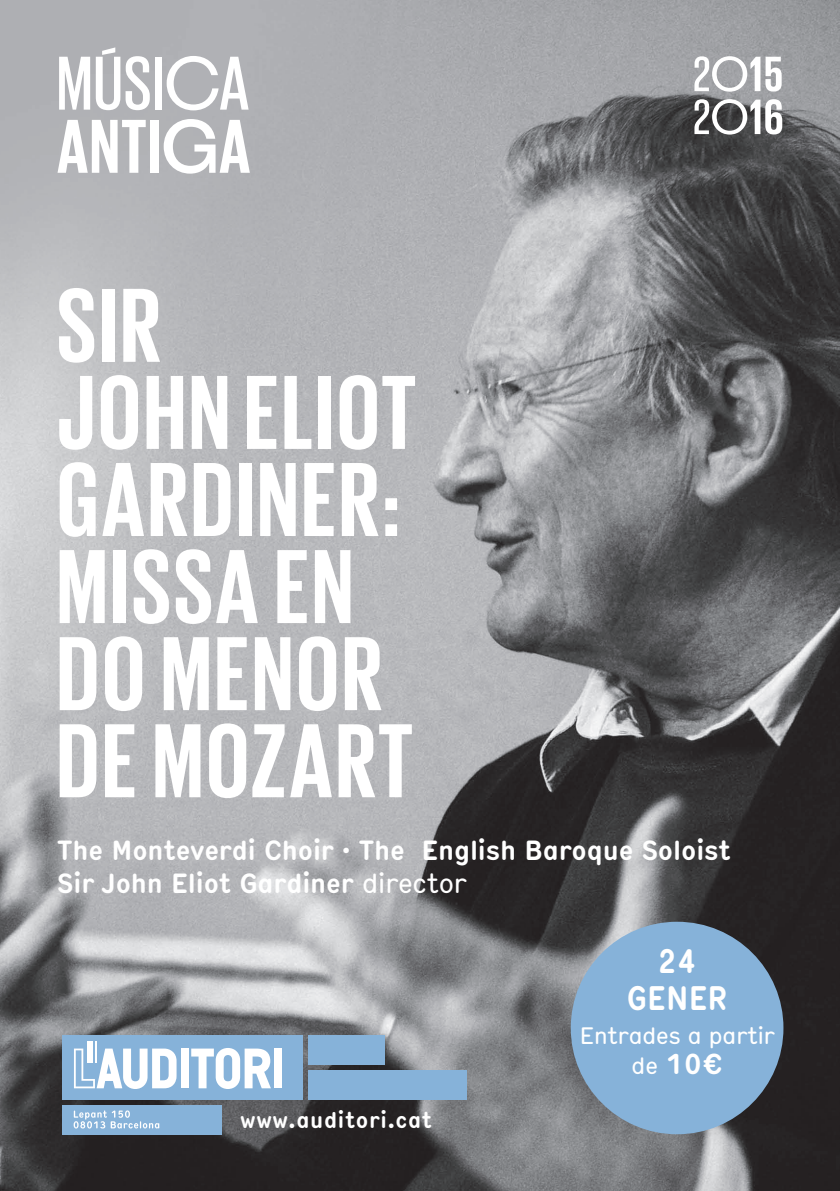
<style>
.page{position:relative;width:840px;height:1191px;background:#fff}
.page>*{position:absolute;margin:0;border:0;box-sizing:border-box;transform-origin:0 0}
.t1{font:700 107.6px/87px "Giorgio Sans";letter-spacing:.03em;color:#fff}
.t2{font:500 78px "Giorgio Sans";letter-spacing:.02em;color:#fff}
.t3{font:700 78px "Giorgio Sans";letter-spacing:.02em;color:#fff}
.t4{font:500 50.8px/42.8px "Giorgio Sans";color:#fff}
.t5{font:700 condensed 33px "Hermes";color:#fff;scale:.9 1}
.t6{font:700 condensed 27.8px "Hermes";color:#fff}
.t7{font:700 condensed 26.8px/33.2px "Hermes";letter-spacing:-.03em;color:#fff}
.t8{font:condensed 23px "Hermes";letter-spacing:-.03em;color:#fff}
.t9{font:700 condensed 22.2px "Hermes";color:#fff}
.s1{font-weight:700}
.s2{font-weight:400}
.s3{font-weight:400;font-size:23px}
</style>
<div class="page">
<img style="left:0;top:0;width:839px;height:1191px">
<div style="left:570px;top:921px;width:213px;height:213px;background:#86b2d9;border-radius:50%"></div>
<div style="left:63px;top:1104px;width:159px;height:30px;background:#86b2d9"></div>
<div style="left:308px;top:1035px;width:77px;height:30px;background:#86b2d9"></div>
<div style="left:63px;top:1035px;width:240px;height:64px;background:#86b2d9"></div>
<hr style="left:95px;top:1041px;width:2px;height:21px;background:#fff">
<div style="left:87px;top:1041px;width:6px;height:21px;background:#fff"></div>
<svg style="left:74px;top:1048px;width:102px;height:41px"></svg>
<div style="left:181px;top:1048px;width:8px;height:40px;background:#fff"></div>
<svg style="left:191px;top:1048px;width:80px;height:41px"></svg>
<div style="left:274px;top:1048px;width:8px;height:40px;background:#fff"></div>
<svg style="left:74px;top:1110px;width:85px;height:18px"></svg>
<div style="left:308px;top:1070px;width:159px;height:29px;background:#86b2d9"></div>
<h2 class="t2" style="left:57px;top:45px;width:194px">MÚSICA</h2>
<h2 class="t3" style="left:57px;top:107px;width:195px">ANTIGA</h2>
<h1 class="t1" style="left:57px;top:279px;width:361px">SIR<br>JOHN ELIOT<br>GARDINER:<br>MISSA EN<br>DO MENOR<br>DE MOZART</h1>
<h3 class="t4" style="left:692px;top:51px;width:92px">20<span class="s1">15<br></span>20<span class="s1">16</span></h3>
<p class="t7" style="left:57px;top:831px;width:675px">The Monteverdi Choir · The English Baroque Soloist<br>Sir John Eliot Gardiner <span class="s2">director</span></p>
<p class="t9" style="left:239px;top:1103px;width:194px">www.auditori.cat</p>
<p class="t5" style="left:656px;top:935px;width:46px">24</p>
<p class="t5" style="left:626px;top:973px;width:23px">gener</p>
<p class="t8" style="left:579px;top:1018px;width:197px">entrades a partir</p>
<p class="t6" style="left:630px;top:1042px;width:93px"><span class="s3">de</span> 10€</p>
</div>
